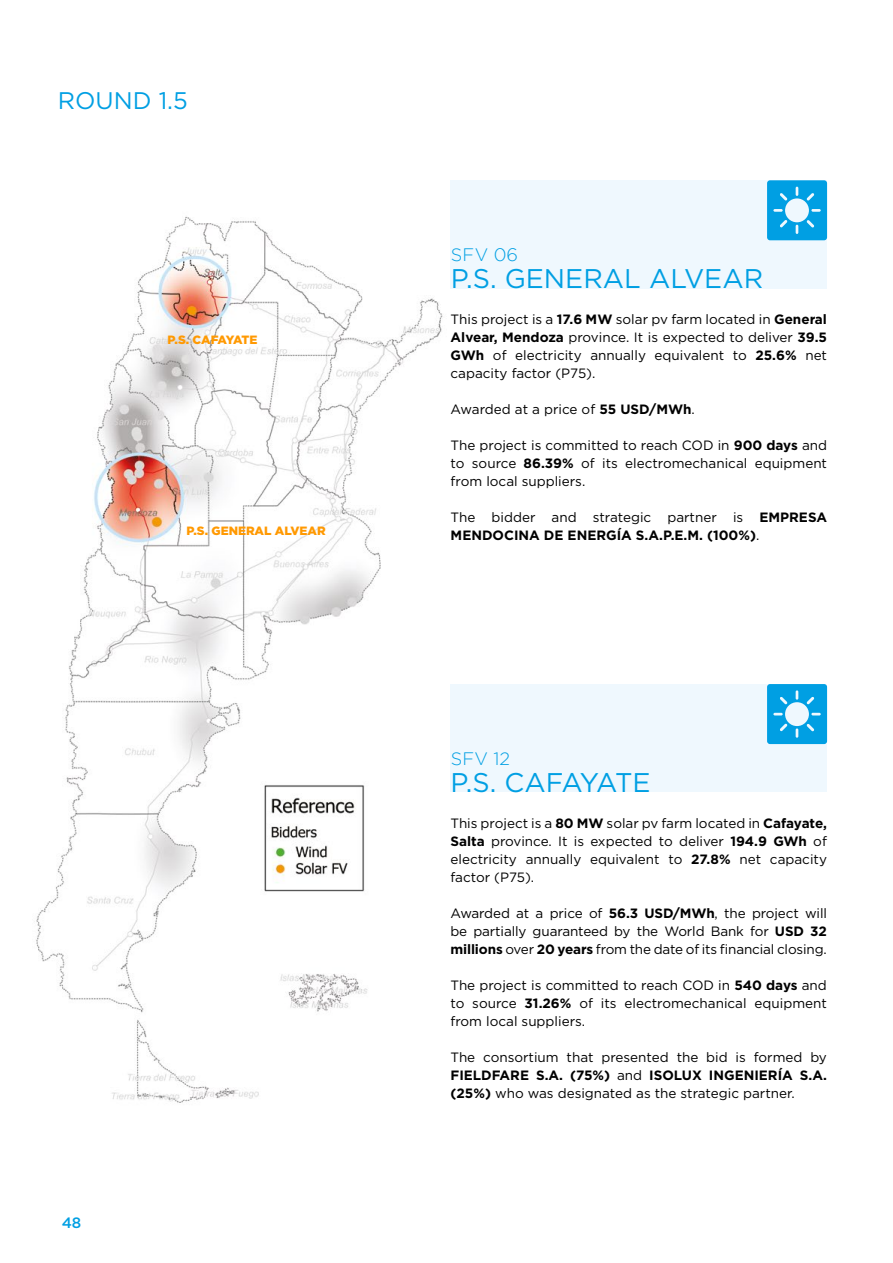
<style>
.page{position:relative;width:893px;height:1263px;background:#fff}
.page>*{position:absolute;margin:0;border:0;box-sizing:border-box;transform-origin:0 0}
.t1{font:27px "Gotham";color:#009fe3}
.t2{font:27px "Gotham";letter-spacing:-.08em;color:#009fe3}
.t3{font:24px "Gotham";color:#009fe3}
.t4{font:300 18px "Gotham";letter-spacing:.015em;color:#009fe3}
.t5{font:500 15px "Gotham";color:#009fe3}
.t6{font:13.5px/18px "Gotham";color:#000;text-align:justify}
.t7{font:700 13.5px/18px "Gotham";color:#000}
.t8{font:900 12px "Gotham";color:#ff9902}
.t9{font:900 12px "Gotham";letter-spacing:-.08em;color:#ff9902}
.s1{font-weight:700}
.s2{font-weight:400}
</style>
<div class="page">
<img style="left:36px;top:216px;width:407px;height:887px">
<div style="left:450px;top:180px;width:377px;height:109px;background:#eff8fe"></div>
<div style="left:450px;top:684px;width:377px;height:108px;background:#eff8fe"></div>
<svg style="left:767px;top:180px;width:60px;height:60px"></svg>
<svg style="left:767px;top:684px;width:60px;height:60px"></svg>
<h2 class="t3" style="left:58px;top:85px;width:132px">ROUND 1.5</h2>
<p class="t9" style="left:168px;top:331px;width:91px">P.S. CAFAYATE</p>
<p class="t8" style="left:186px;top:523px;width:141px">P.S. GENERAL ALVEAR</p>
<p class="t5" style="left:62px;top:1213px;width:21px">48</p>
<h3 class="t4" style="left:451px;top:244px;width:69px">SFV 06</h3>
<h1 class="t1" style="left:451px;top:261px;width:314px">P.S. GENERAL ALVEAR</h1>
<p class="t6" style="left:451px;top:310px;width:378px">This project is a <span class="s1">17.6 MW</span> solar pv farm located in <span class="s1">General Alvear, Mendoza</span> province. It is expected to deliver <span class="s1">39.5<br>GWh</span> of electricity annually equivalent to <span class="s1">25.6%</span> net capacity factor (P75).</p>
<p class="t6" style="left:451px;top:400px;width:246px">Awarded at a price of <span class="s1">55 USD/MWh</span>.</p>
<p class="t6" style="left:451px;top:436px;width:378px">The project is committed to reach COD in <span class="s1">900 days</span> and to source <span class="s1">86.39%</span> of its electromechanical equipment from local suppliers.</p>
<p class="t7" style="left:451px;top:508px;width:378px"><span class="s2">The bidder and strategic partner is</span> EMPRESA<br>MENDOCINA DE ENERGÍA S.A.P.E.M. (100%)<span class="s2">.</span></p>
<h3 class="t4" style="left:451px;top:748px;width:61px">SFV 12</h3>
<h1 class="t2" style="left:451px;top:765px;width:201px">P.S. CAFAYATE</h1>
<p class="t6" style="left:450px;top:814px;width:378px">This project is a <span class="s1">80 MW</span> solar pv farm located in <span class="s1">Cafayate, Salta</span> province. It is expected to deliver <span class="s1">194.9 GWh</span> of electricity annually equivalent to <span class="s1">27.8%</span> net capacity factor (P75).</p>
<p class="t6" style="left:450px;top:904px;width:378px">Awarded at a price of <span class="s1">56.3 USD/MWh</span>, the project will be partially guaranteed by the World Bank for <span class="s1">USD 32 millions</span> over <span class="s1">20 years</span> from the date of its financial closing.</p>
<p class="t6" style="left:450px;top:976px;width:378px">The project is committed to reach COD in <span class="s1">540 days</span> and to source <span class="s1">31.26%</span> of its electromechanical equipment from local suppliers.</p>
<p class="t6" style="left:450px;top:1048px;width:378px">The consortium that presented the bid is formed by <span class="s1">FIELDFARE S.A. (75%)</span> and <span class="s1">ISOLUX INGENIERÍA S.A. (25%)</span> who was designated as the strategic partner.</p>
</div>
